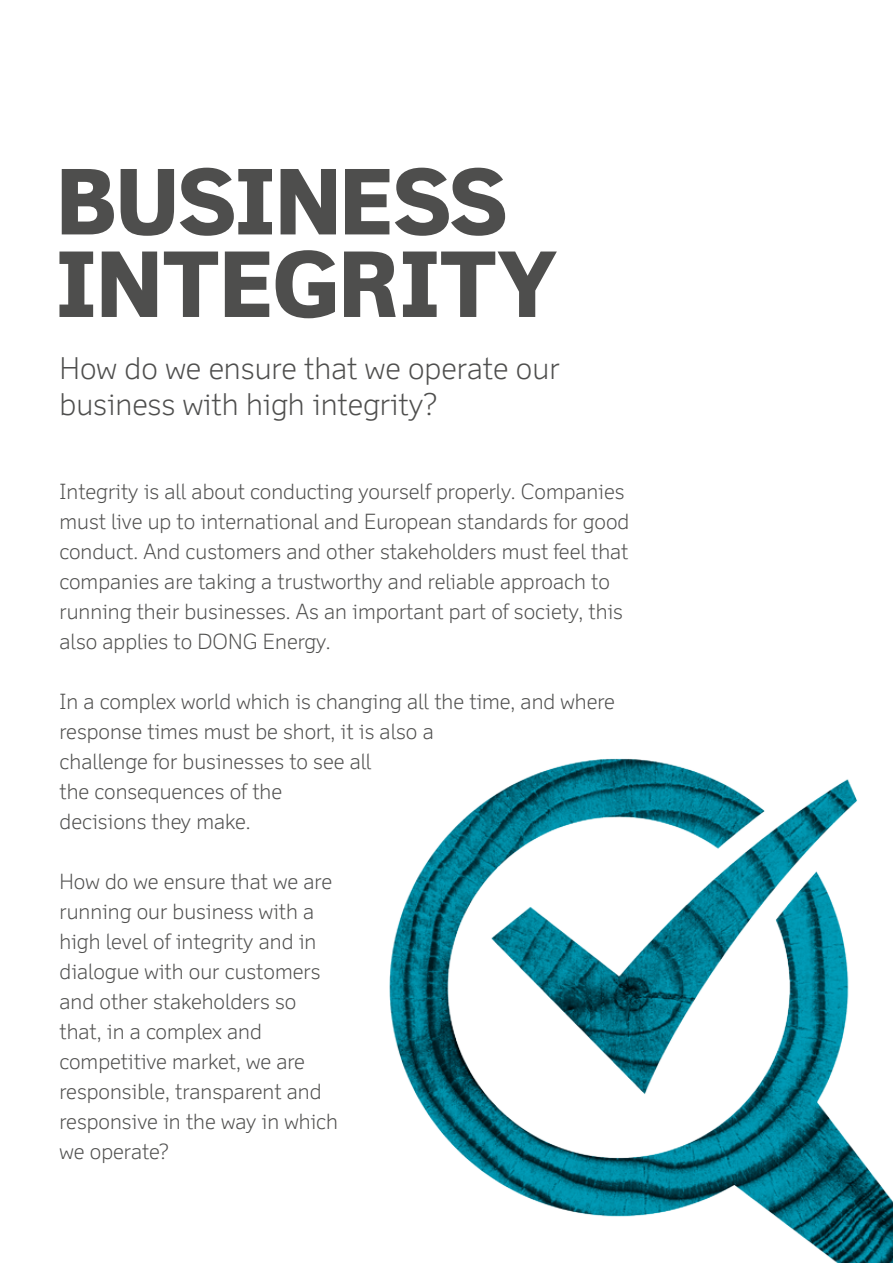
<style>
.page{position:relative;width:893px;height:1263px;background:#fff}
.page>*{position:absolute;margin:0;border:0;box-sizing:border-box;transform-origin:0 0}
.t1{font:800 90px/82.5px "Felbridge DONG Energy";color:#4e4e4d}
.t2{font:300 30px/36px "Felbridge DONG Energy";color:#4e4e4d}
.t3{font:300 21px/30px "Felbridge DONG Energy";color:#4e4e4d}
</style>
<div class="page">
<img style="left:389px;top:758px;width:504px;height:505px">
<h1 class="t1" style="left:56px;top:160px;width:503px">BUSINESS<br>INTEGRITY</h1>
<h2 class="t2" style="left:60px;top:350px;width:502px">How do we ensure that we operate our business with high integrity?</h2>
<p class="t3" style="left:60px;top:476px;width:571px">Integrity is all about conducting yourself properly. Companies must live up to international and European standards for good conduct. And customers and other stakeholders must feel that companies are taking a trustworthy and reliable approach to running their businesses. As an important part of society, this also applies to DONG Energy.</p>
<p class="t3" style="left:60px;top:686px;width:557px">In a complex world which is changing all the time, and where response times must be short, it is also a<br>challenge for businesses to see all<br>the consequences of the<br>decisions they make.</p>
<p class="t3" style="left:60px;top:866px;width:280px">How do we ensure that we are running our business with a high level of integrity and in dialogue with our customers and other stakeholders so that, in a complex and competitive market, we are responsible, transparent and responsive in the way in which we operate?</p>
</div>
